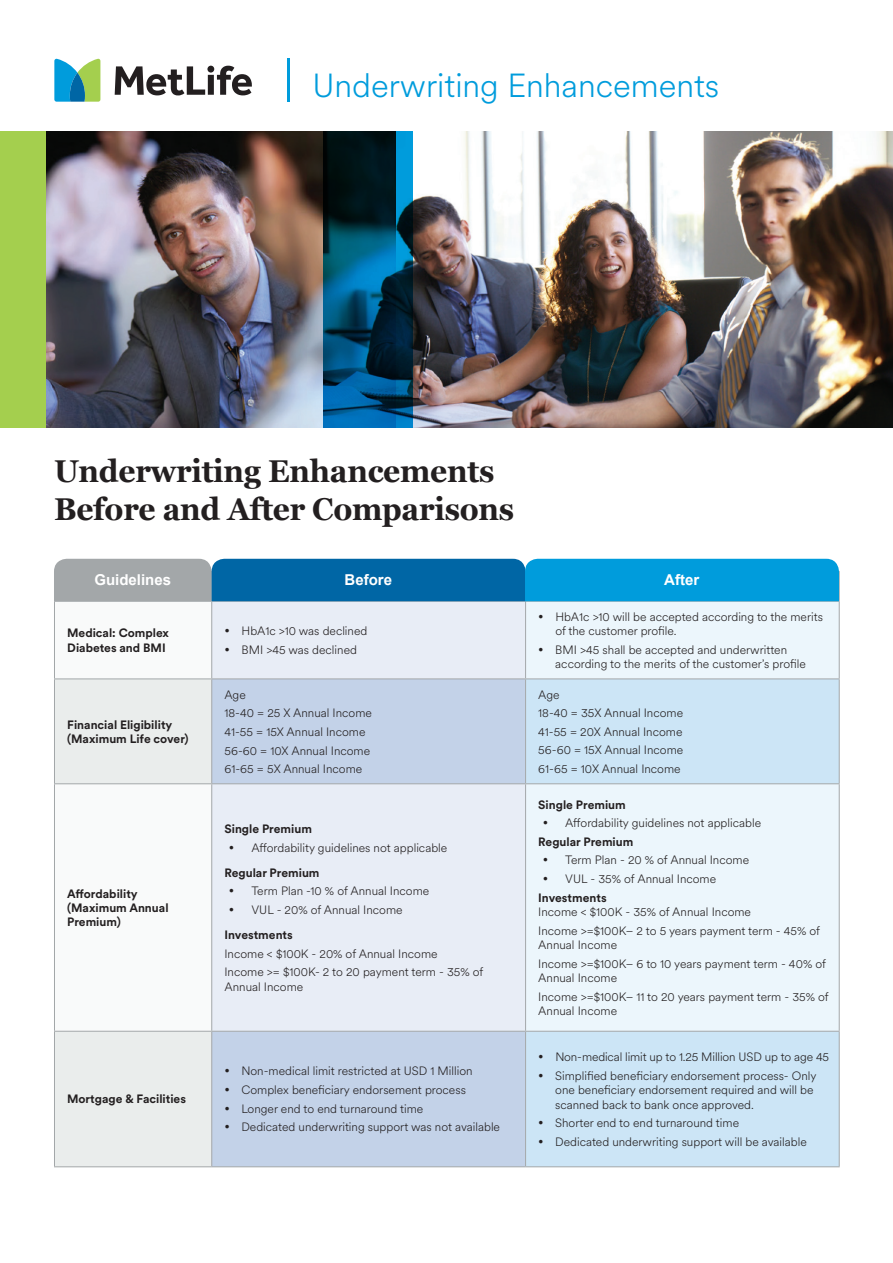
<style>
.page{position:relative;width:893px;height:1263px;background:#fff}
.page>*{position:absolute;margin:0;border:0;box-sizing:border-box;transform-origin:0 0}
.t1{font:300 33px "Met Life Circular";color:#009cdc}
.t2{font:700 31.5px/37.8px "Georgia";letter-spacing:-.01em;color:#231f20;scale:.95 1}
.t3{font:700 15px "Arial";color:#fff}
.t4{font:300 12px/18.6px "Met Life Circular";color:#231f20}
.t5{font:700 12px/14.4px "Met Life Circular";color:#231f20}
.s1{font-weight:700}
</style>
<div class="page">
<div style="left:212px;top:602px;width:313px;height:76px;background:#e8edf6"></div>
<div style="left:526px;top:602px;width:313px;height:76px;background:#ecf6fc"></div>
<svg style="left:55px;top:679px;width:156px;height:487px"></svg>
<svg style="left:212px;top:679px;width:313px;height:487px;background:#d5dfee"></svg>
<svg style="left:526px;top:679px;width:313px;height:487px;background:#dcedf8"></svg>
<hr style="left:54px;top:601px;width:158px;height:1px;background:#a3a7a9">
<hr style="left:54px;top:602px;width:1px;height:76px;background:#a3a7a9">
<hr style="left:212px;top:601px;width:314px;height:1px;background:#a3a7a9">
<hr style="left:211px;top:602px;width:1px;height:76px;background:#a3a7a9">
<hr style="left:526px;top:601px;width:314px;height:1px;background:#a3a7a9">
<hr style="left:525px;top:602px;width:1px;height:76px;background:#a3a7a9">
<hr style="left:839px;top:602px;width:1px;height:76px;background:#a3a7a9">
<hr style="left:54px;top:678px;width:158px;height:1px;background:#a3a7a9">
<hr style="left:54px;top:679px;width:1px;height:104px;background:#a3a7a9">
<hr style="left:212px;top:678px;width:314px;height:1px;background:#a3a7a9">
<hr style="left:211px;top:679px;width:1px;height:104px;background:#a3a7a9">
<hr style="left:526px;top:678px;width:314px;height:1px;background:#a3a7a9">
<hr style="left:525px;top:679px;width:1px;height:104px;background:#a3a7a9">
<hr style="left:839px;top:679px;width:1px;height:104px;background:#a3a7a9">
<hr style="left:54px;top:783px;width:158px;height:1px;background:#a3a7a9">
<hr style="left:54px;top:784px;width:1px;height:247px;background:#a3a7a9">
<hr style="left:212px;top:783px;width:314px;height:1px;background:#a3a7a9">
<hr style="left:211px;top:784px;width:1px;height:247px;background:#a3a7a9">
<hr style="left:526px;top:783px;width:314px;height:1px;background:#a3a7a9">
<hr style="left:525px;top:784px;width:1px;height:247px;background:#a3a7a9">
<hr style="left:839px;top:784px;width:1px;height:247px;background:#a3a7a9">
<hr style="left:54px;top:1031px;width:158px;height:1px;background:#a3a7a9">
<hr style="left:54px;top:1032px;width:1px;height:134px;background:#a3a7a9">
<hr style="left:212px;top:1031px;width:314px;height:1px;background:#a3a7a9">
<hr style="left:211px;top:1032px;width:1px;height:134px;background:#a3a7a9">
<hr style="left:526px;top:1031px;width:314px;height:1px;background:#a3a7a9">
<hr style="left:525px;top:1032px;width:1px;height:134px;background:#a3a7a9">
<hr style="left:839px;top:1032px;width:1px;height:134px;background:#a3a7a9">
<hr style="left:54px;top:1166px;width:158px;height:1px;background:#a3a7a9">
<hr style="left:212px;top:1166px;width:314px;height:1px;background:#a3a7a9">
<hr style="left:526px;top:1166px;width:314px;height:1px;background:#a3a7a9">
<svg style="left:54px;top:559px;width:786px;height:42px;background:#2189bc"></svg>
<img style="left:45px;top:131px;width:278px;height:297px">
<div style="left:0;top:131px;width:45px;height:297px;background:#a4cf4e"></div>
<svg style="left:54px;top:58px;width:46px;height:44px;background:#5db3a7"></svg>
<svg style="left:115px;top:66px;width:137px;height:29px"></svg>
<hr style="left:287px;top:58px;width:2px;height:44px;background:#009cdc">
<img style="left:323px;top:131px;width:570px;height:297px">
<h1 class="t1" style="left:312px;top:63px;width:408px">Underwriting Enhancements</h1>
<h2 class="t2" style="left:54px;top:451px;width:486px">Underwriting Enhancements<br>Before and After Comparisons</h2>
<p class="t3" style="left:94px;top:570px;width:78px">Guidelines</p>
<p class="t3" style="left:345px;top:570px;width:49px">Before</p>
<p class="t3" style="left:664px;top:570px;width:36px">After</p>
<p class="t5" style="left:67px;top:625px;width:103px">Medical: Complex<br>Diabetes and BMI</p>
<p class="t4" style="left:224px;top:621px;width:144px">• HbA1c &gt;10 was declined</p>
<p class="t4" style="left:224px;top:640px;width:134px">• BMI &gt;45 was declined</p>
<p class="t4" style="left:555px;top:609px;width:269px;line-height:14.4px;text-indent:-17px">• HbA1c &gt;10 will be accepted according to the merits of the customer profile.</p>
<p class="t4" style="left:555px;top:642px;width:252px;line-height:14.4px;text-indent:-17px">• BMI &gt;45 shall be accepted and underwritten according to the merits of the customer’s profile</p>
<p class="t5" style="left:67px;top:717px;width:123px">Financial Eligibility (Maximum Life cover)</p>
<p class="t5" style="left:67px;top:886px;width:103px">Affordability (Maximum Annual<br>Premium)</p>
<p class="t5" style="left:67px;top:1091px;width:120px">Mortgage &amp; Facilities</p>
<p class="t4" style="left:224px;top:684px;width:149px">Age<br>18-40 = 25 X Annual Income<br>41-55 = 15X Annual Income<br>56-60 = 10X Annual Income<br>61-65 = 5X Annual Income</p>
<p class="t4" style="left:538px;top:684px;width:147px">Age<br>18-40 = 35X Annual Income<br>41-55 = 20X Annual Income<br>56-60 = 15X Annual Income<br>61-65 = 10X Annual Income</p>
<p class="t5" style="left:224px;top:821px;width:89px">Single Premium</p>
<p class="t4" style="left:224px;top:834px;width:224px;line-height:25px;text-indent:4px">• Affordability guidelines not applicable<br><span class="s1">Regular Premium</span></p>
<p class="t4" style="left:229px;top:881px;width:202px">• Term Plan -10 % of Annual Income</p>
<p class="t4" style="left:224px;top:897px;width:180px;line-height:25px;text-indent:4px">• VUL - 20% of Annual Income<br><span class="s1">Investments</span></p>
<p class="t4" style="left:224px;top:944px;width:261px">Income &lt; $100K - 20% of Annual Income<br>Income &gt;= $100K- 2 to 20 payment term - 35% of</p>
<p class="t4" style="left:224px;top:977px;width:80px">Annual Income</p>
<p class="t4" style="left:224px;top:1061px;width:250px">• Non-medical limit restricted at USD 1 Million</p>
<p class="t4" style="left:224px;top:1080px;width:243px">• Complex beneficiary endorsement process</p>
<p class="t4" style="left:224px;top:1099px;width:200px">• Longer end to end turnaround time</p>
<p class="t4" style="left:224px;top:1117px;width:277px">• Dedicated underwriting support was not available</p>
<p class="t5" style="left:538px;top:797px;width:89px">Single Premium</p>
<p class="t4" style="left:538px;top:813px;width:224px;text-indent:4px">• Affordability guidelines not applicable<br><span class="s1">Regular Premium</span></p>
<p class="t4" style="left:543px;top:850px;width:208px">• Term Plan - 20 % of Annual Income</p>
<p class="t4" style="left:538px;top:869px;width:179px;text-indent:4px">• VUL - 35% of Annual Income<br><span class="s1">Investments</span></p>
<p class="t4" style="left:538px;top:902px;width:283px">Income &lt; $100K - 35% of Annual Income<br>Income &gt;=$100K– 2 to 5 years payment term - 45% of</p>
<p class="t4" style="left:538px;top:935px;width:289px">Annual Income<br>Income &gt;=$100K– 6 to 10 years payment term - 40% of</p>
<p class="t4" style="left:538px;top:968px;width:292px">Annual Income<br>Income &gt;=$100K– 11 to 20 years payment term - 35% of</p>
<p class="t4" style="left:538px;top:1001px;width:80px">Annual Income</p>
<p class="t4" style="left:538px;top:1047px;width:292px">• Non-medical limit up to 1.25 Million USD up to age 45</p>
<p class="t4" style="left:555px;top:1068px;width:263px;line-height:14.4px;text-indent:-17px">• Simplified beneficiary endorsement process- Only one beneficiary endorsement required and will be scanned back to bank once approved.</p>
<p class="t4" style="left:538px;top:1113px;width:202px">• Shorter end to end turnaround time</p>
<p class="t4" style="left:538px;top:1132px;width:270px">• Dedicated underwriting support will be available</p>
</div>
